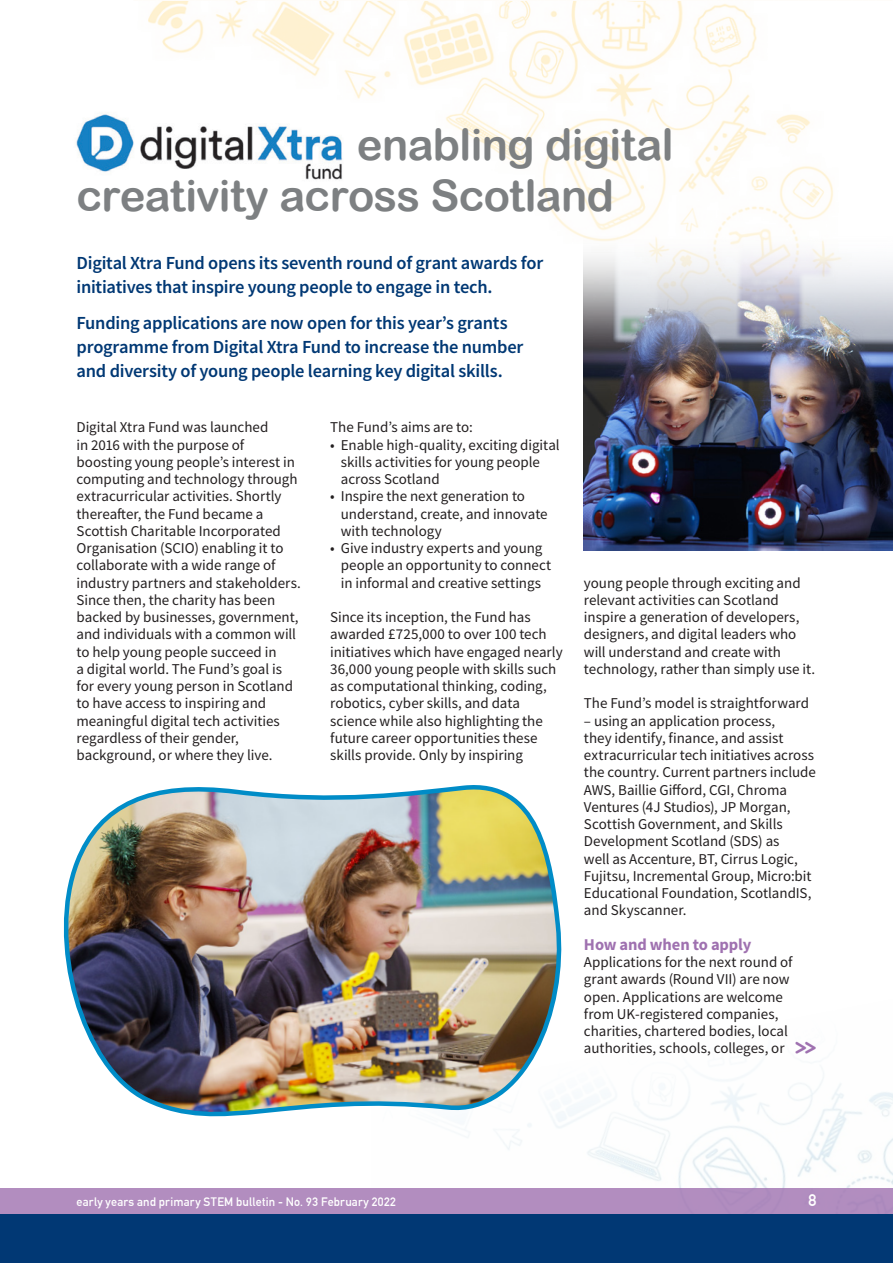
<style>
.page{position:relative;width:893px;height:1263px;background:#fff}
.page>*{position:absolute;margin:0;border:0;box-sizing:border-box;transform-origin:0 0}
.t1{font:43.5px/51px "Arial Rounded MT Bold";letter-spacing:-.015em;color:#7d8082}
.t2{font:600 18.45px/24px "Source Sans Pro";letter-spacing:-.015em;color:#013874}
.t3{font:700 16.5px "Source Sans Pro";letter-spacing:-.005em;color:#9f71b0}
.t4{font:700 16.5px "DIN Alternate";color:#fff}
.t5{font:15px/17.2px "Source Sans Pro";color:#231f20}
.t6{font:700 12px "DIN Alternate";letter-spacing:.02em;color:#fff}
.s1{font-family:"Monoglyceride";font-weight:700;font-size:24.15px;color:#9f71b0}
</style>
<div class="page">
<img style="left:503px;top:1073px;width:390px;height:115px">
<div style="left:0;top:1188px;width:893px;height:26px;background:#b28dbf"></div>
<div style="left:0;top:1214px;width:893px;height:49px;background:#013874"></div>
<img style="left:148px;top:1px;width:685px;height:425px">
<img style="left:76px;top:101px;width:268px;height:96px">
<img style="left:584px;top:231px;width:309px;height:320px">
<img style="left:63px;top:785px;width:504px;height:356px">
<h1 class="t1" style="left:77px;top:118px;width:599px;text-indent:280px">enabling digital creativity across Scotland</h1>
<p class="t2" style="left:77px;top:251px;width:468px">Digital Xtra Fund opens its seventh round of grant awards for initiatives that inspire young people to engage in tech.</p>
<p class="t2" style="left:77px;top:311px;width:448px">Funding applications are now open for this year’s grants programme from Digital Xtra Fund to increase the number and diversity of young people learning key digital skills.</p>
<p class="t5" style="left:77px;top:419px;width:226px">Digital Xtra Fund was launched<br>in 2016 with the purpose of boosting young people’s interest in computing and technology through extracurricular activities. Shortly thereafter, the Fund became a Scottish Charitable Incorporated Organisation (SCIO) enabling it to collaborate with a wide range of industry partners and stakeholders.<br>Since then, the charity has been backed by businesses, government, and individuals with a common will to help young people succeed in<br>a digital world. The Fund’s goal is for every young person in Scotland to have access to inspiring and meaningful digital tech activities regardless of their gender, background, or where they live.</p>
<p class="t5" style="left:330px;top:419px;width:144px">The Fund’s aims are to:</p>
<p class="t5" style="left:341px;top:436px;width:220px;text-indent:-11px">• Enable high-quality, exciting digital skills activities for young people across Scotland</p>
<p class="t5" style="left:341px;top:488px;width:208px;text-indent:-11px">• Inspire the next generation to understand, create, and innovate with technology</p>
<p class="t5" style="left:341px;top:539px;width:212px;text-indent:-11px">• Give industry experts and young people an opportunity to connect in informal and creative settings</p>
<p class="t5" style="left:330px;top:608px;width:234px">Since its inception, the Fund has awarded £725,000 to over 100 tech initiatives which have engaged nearly 36,000 young people with skills such as computational thinking, coding, robotics, cyber skills, and data science while also highlighting the future career opportunities these skills provide. Only by inspiring</p>
<p class="t5" style="left:584px;top:574px;width:233px">young people through exciting and relevant activities can Scotland inspire a generation of developers, designers, and digital leaders who will understand and create with technology, rather than simply use it.</p>
<p class="t5" style="left:584px;top:695px;width:227px">The Fund’s model is straightforward</p>
<p class="t5" style="left:584px;top:712px;width:233px">– using an application process,<br>they identify, finance, and assist extracurricular tech initiatives across the country. Current partners include AWS, Baillie Gifford, CGI, Chroma Ventures (4J Studios), JP Morgan, Scottish Government, and Skills Development Scotland (SDS) as<br>well as Accenture, BT, Cirrus Logic, Fujitsu, Incremental Group, Micro:bit Educational Foundation, ScotlandIS, and Skyscanner.</p>
<p class="t3" style="left:584px;top:933px;width:169px">How and when to apply</p>
<p class="t5" style="left:584px;top:953px;width:234px">Applications for the next round of grant awards (Round VII) are now open. Applications are welcome from UK-registered companies, charities, chartered bodies, local authorities, schools, colleges, or <span class="s1">&gt;&gt;</span></p>
<p class="t6" style="left:77px;top:1192px;width:321px">early years and primary STEM bulletin - No. 93 February 2022</p>
<p class="t4" style="left:808px;top:1187px;width:9px">8</p>
</div>
